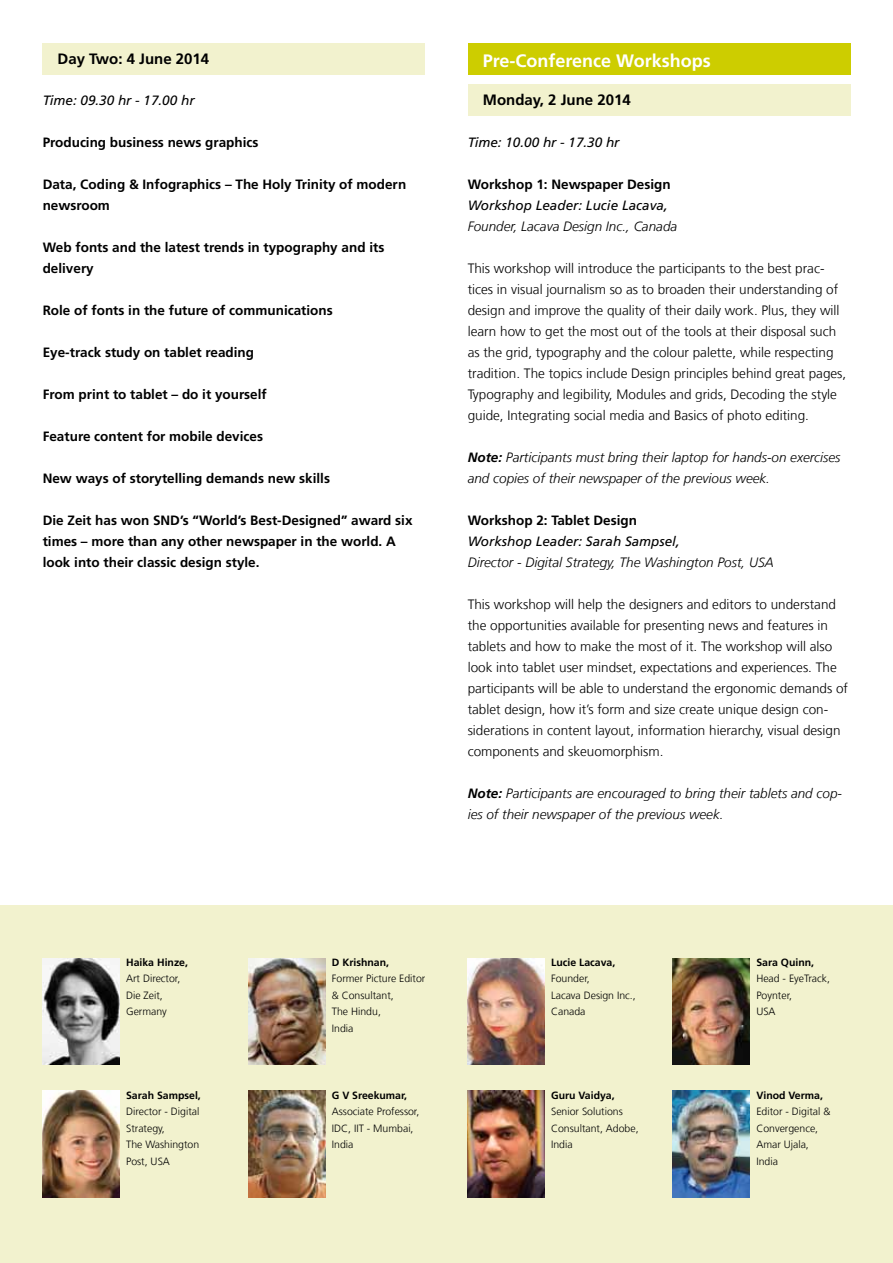
<style>
.page{position:relative;width:893px;height:1263px;background:#fff}
.page>*{position:absolute;margin:0;border:0;box-sizing:border-box;transform-origin:0 0}
.t1{font:700 18px "Frutiger LT Com";color:#fff}
.t2{font:700 15px "Frutiger LT Com";color:#000}
.t3{font:300 13.5px/21px "Frutiger LT Com";color:#000}
.t4{font:700 13.5px/21px "Frutiger LT Com";color:#000}
.t5{font:italic 300 13.5px/21px "Frutiger LT Com";color:#000}
.t6{font:italic 13.5px "Frutiger LT Com";color:#000}
.t7{font:300 10.5px/16.5px "Frutiger LT Com";color:#000}
.t8{font:700 10.5px "Frutiger LT Com";color:#000}
.s1{font-weight:700}
</style>
<div class="page">
<div style="left:468px;top:43px;width:382px;height:31px;background:#cdcd00"></div>
<div style="left:0;top:906px;width:893px;height:357px;background:#f2f2ce"></div>
<div style="left:42px;top:43px;width:383px;height:31px;background:#f2f2ce"></div>
<div style="left:468px;top:84px;width:382px;height:32px;background:#f2f2ce"></div>
<img style="left:468px;top:958px;width:76px;height:106px">
<img style="left:673px;top:1091px;width:76px;height:106px">
<img style="left:248px;top:1091px;width:77px;height:106px">
<img style="left:43px;top:1091px;width:76px;height:106px">
<img style="left:468px;top:1091px;width:76px;height:106px">
<img style="left:248px;top:958px;width:77px;height:106px">
<img style="left:43px;top:958px;width:76px;height:106px">
<img style="left:673px;top:958px;width:76px;height:106px">
<p class="t2" style="left:58px;top:50px;width:153px">Day Two: 4 June 2014</p>
<p class="t6" style="left:43px;top:92px;width:153px">Time: 09.30 hr - 17.00 hr</p>
<p class="t4" style="left:43px;top:132px;width:217px">Producing business news graphics</p>
<p class="t4" style="left:43px;top:174px;width:365px">Data, Coding &amp; Infographics – The Holy Trinity of modern newsroom</p>
<p class="t4" style="left:43px;top:237px;width:343px">Web fonts and the latest trends in typography and its delivery</p>
<p class="t4" style="left:43px;top:300px;width:292px">Role of fonts in the future of communications</p>
<p class="t4" style="left:43px;top:342px;width:213px">Eye-track study on tablet reading</p>
<p class="t4" style="left:43px;top:384px;width:226px">From print to tablet – do it yourself</p>
<p class="t4" style="left:43px;top:426px;width:222px">Feature content for mobile devices</p>
<p class="t4" style="left:43px;top:468px;width:289px">New ways of storytelling demands new skills</p>
<p class="t4" style="left:43px;top:510px;width:371px">Die Zeit has won SND’s “World’s Best-Designed” award six times – more than any other newspaper in the world. A look into their classic design style.</p>
<h1 class="t1" style="left:483px;top:50px;width:230px">Pre-Conference Workshops</h1>
<p class="t2" style="left:483px;top:91px;width:149px">Monday, 2 June 2014</p>
<p class="t6" style="left:468px;top:134px;width:153px">Time: 10.00 hr - 17.30 hr</p>
<p class="t4" style="left:468px;top:174px;width:205px">Workshop 1: Newspaper Design</p>
<p class="t6" style="left:468px;top:197px;width:202px">Workshop Leader: Lucie Lacava,</p>
<p class="t5" style="left:468px;top:216px;width:211px">Founder, Lacava Design Inc., Canada</p>
<p class="t3" style="left:468px;top:258px;width:380px">This workshop will introduce the participants to the best prac&shy;tices in visual journalism so as to broaden their understanding of design and improve the quality of their daily work. Plus, they will learn how to get the most out of the tools at their disposal such as the grid, typography and the colour palette, while respecting tradition. The topics include Design principles behind great pages, Typography and legibility, Modules and grids, Decoding the style guide, Integrating social media and Basics of photo editing.</p>
<p class="t5" style="left:468px;top:447px;width:374px"><span class="s1">Note:</span> Participants must bring their laptop for hands-on exercises and copies of their newspaper of the previous week.</p>
<p class="t4" style="left:468px;top:510px;width:171px">Workshop 2: Tablet Design</p>
<p class="t6" style="left:468px;top:533px;width:214px">Workshop Leader: Sarah Sampsel,</p>
<p class="t5" style="left:468px;top:552px;width:308px">Director - Digital Strategy, The Washington Post, USA</p>
<p class="t3" style="left:468px;top:594px;width:382px">This workshop will help the designers and editors to understand the opportunities available for presenting news and features in tablets and how to make the most of it. The workshop will also look into tablet user mindset, expectations and experiences. The participants will be able to understand the ergonomic demands of tablet design, how it’s form and size create unique design con&shy;siderations in content layout, information hierarchy, visual design components and skeuomorphism.</p>
<p class="t5" style="left:468px;top:783px;width:376px"><span class="s1">Note:</span> Participants are encouraged to bring their tablets and cop&shy;ies of their newspaper of the previous week.</p>
<p class="t8" style="left:126px;top:956px;width:63px">Haika Hinze,</p>
<p class="t7" style="left:126px;top:971px;width:56px">Art Director,<br>Die Zeit,<br>Germany</p>
<p class="t8" style="left:126px;top:1089px;width:76px">Sarah Sampsel,</p>
<p class="t7" style="left:126px;top:1103px;width:75px">Director - Digital<br>Strategy,<br>The Washington<br>Post, USA</p>
<p class="t8" style="left:332px;top:956px;width:59px">D Krishnan,</p>
<p class="t7" style="left:332px;top:971px;width:95px">Former Picture Editor &amp; Consultant,<br>The Hindu,<br>India</p>
<p class="t8" style="left:332px;top:1089px;width:77px">G V Sreekumar,</p>
<p class="t7" style="left:332px;top:1103px;width:89px">Associate Professor,<br>IDC, IIT - Mumbai,<br>India</p>
<p class="t8" style="left:551px;top:956px;width:66px">Lucie Lacava,</p>
<p class="t7" style="left:551px;top:971px;width:86px">Founder,<br>Lacava Design Inc.,<br>Canada</p>
<p class="t8" style="left:551px;top:1089px;width:65px">Guru Vaidya,</p>
<p class="t7" style="left:551px;top:1103px;width:89px">Senior Solutions<br>Consultant, Adobe,<br>India</p>
<p class="t8" style="left:756px;top:956px;width:59px">Sara Quinn,</p>
<p class="t7" style="left:756px;top:971px;width:75px">Head - EyeTrack,<br>Poynter,<br>USA</p>
<p class="t8" style="left:756px;top:1089px;width:68px">Vinod Verma,</p>
<p class="t7" style="left:756px;top:1103px;width:76px">Editor - Digital &amp;<br>Convergence,<br>Amar Ujala,<br>India</p>
</div>
